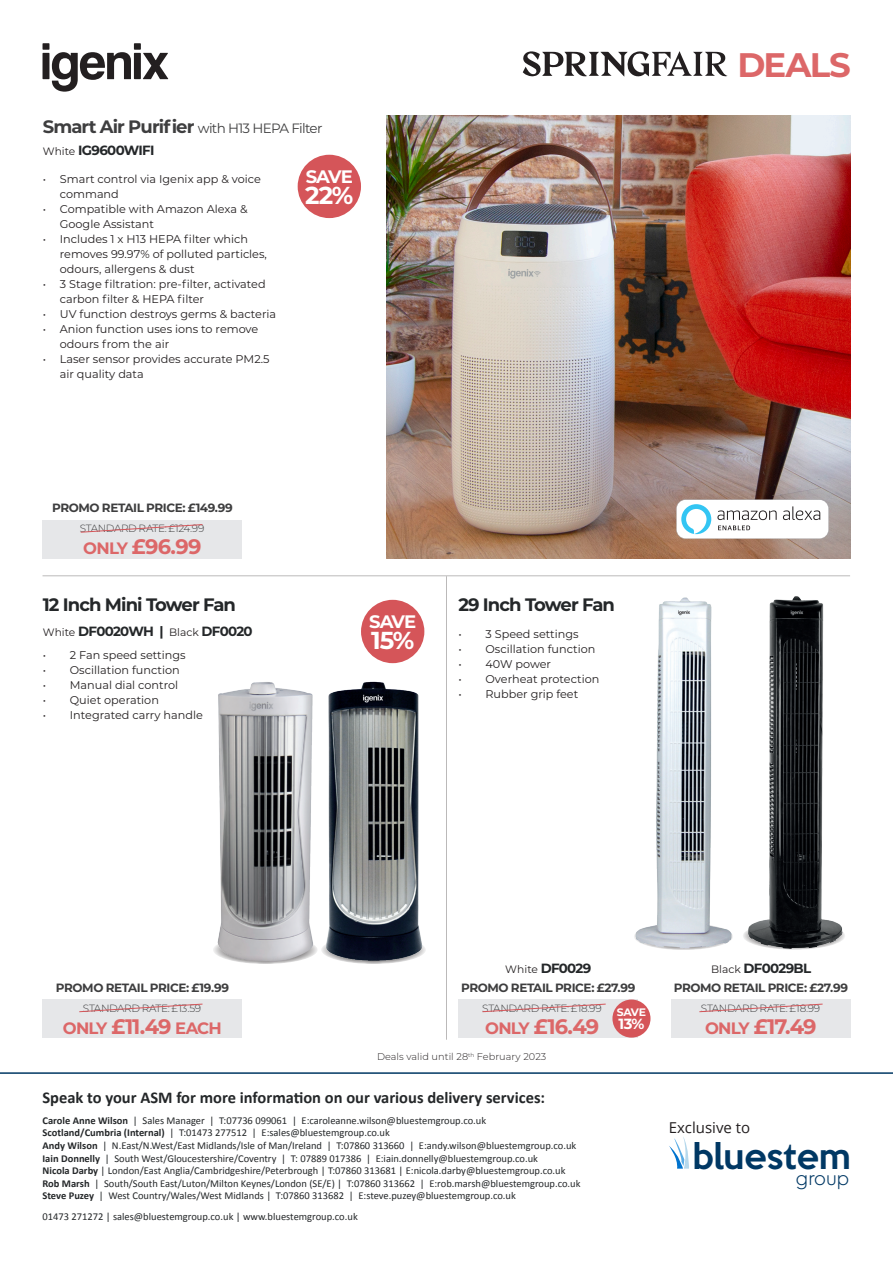
<style>
.page{position:relative;width:893px;height:1263px;background:#fff}
.page>*{position:absolute;margin:0;border:0;box-sizing:border-box;transform-origin:0 0}
.t1{font:700 34.05px "Montserrat";letter-spacing:-.04em;color:#dc6768}
.t2{font:500 32.55px "Keep Calm";color:#003864}
.t3{font:700 24.45px "Montserrat";color:#fff}
.t4{font:700 21px "Montserrat";letter-spacing:-.045em;color:#dc6768}
.t5{font:100 18.15px "Mothercare";color:#003864}
.t6{font:700 18px "Montserrat";letter-spacing:-.05em;color:#242729}
.t7{font:700 18px "Montserrat";letter-spacing:-.055em;color:#fff}
.t8{font:700 16.5px "Calibri";color:#242729}
.t9{font:700 16.5px "Montserrat";letter-spacing:-.05em;color:#dc6768}
.t10{font:15px "Open Sans";color:#231f20}
.t11{font:700 14.7px "Montserrat";color:#fff}
.t12{font:13.5px "Montserrat";letter-spacing:-.05em;color:#3e3e3f}
.t13{font:700 13.35px "Montserrat";letter-spacing:-.05em;color:#242729}
.t14{font:700 12px "Montserrat";letter-spacing:-.035em;color:#3e3e3f}
.t15{font:11.25px/15px "Montserrat";color:#231f20}
.t16{font:700 10.8px "Montserrat";color:#fff}
.t17{font:10.5px/12.6px "Calibri";color:#242729}
.t18{font:300 10.5px "Montserrat";letter-spacing:-.035em;color:#3e3e3f}
.t19{font:300 9.75px "Montserrat";letter-spacing:.005em;color:#231f20}
.s1{font-weight:700;font-size:18px}
.s2{font-weight:400;font-size:10.65px;color:#231f20}
.s3{font-size:16.5px}
.s4{font-size:21px}
.s5{font-weight:700}
</style>
<div class="page">
<svg style="left:43px;top:43px;width:125px;height:49px"></svg>
<img style="left:387px;top:116px;width:463px;height:442px">
<div style="left:43px;top:520px;width:199px;height:38px;background:#e6e7e9"></div>
<svg style="left:80px;top:524px;width:123px;height:9px"></svg>
<div style="left:298px;top:155px;width:63px;height:63px;background:#d55559;border-radius:50%"></div>
<hr style="left:43px;top:575px;width:807px;height:1px;background:#b4b2b2">
<div style="left:43px;top:999px;width:199px;height:38px;background:#e6e7e9"></div>
<svg style="left:79px;top:1003px;width:124px;height:9px"></svg>
<svg style="left:676px;top:499px;width:153px;height:40px"></svg>
<svg style="left:522px;top:51px;width:205px;height:26px"></svg>
<hr style="left:0;top:1072px;width:893px;height:2px;background:#003864">
<svg style="left:669px;top:1137px;width:20px;height:31px"></svg>
<hr style="left:446px;top:576px;width:1px;height:464px;background:#b4b2b2">
<svg style="left:321px;top:936px;width:105px;height:28px"></svg>
<div style="left:207px;top:674px;width:115px;height:297px;background:#231f20;opacity:.22"></div>
<img style="left:324px;top:681px;width:101px;height:281px">
<div style="left:458px;top:999px;width:180px;height:38px;background:#e6e7e9"></div>
<svg style="left:482px;top:1003px;width:124px;height:9px"></svg>
<img style="left:634px;top:597px;width:99px;height:353px">
<img style="left:743px;top:596px;width:102px;height:354px">
<div style="left:361px;top:600px;width:63px;height:63px;background:#d55559;border-radius:50%"></div>
<div style="left:671px;top:999px;width:179px;height:38px;background:#e6e7e9"></div>
<svg style="left:699px;top:1003px;width:124px;height:9px"></svg>
<div style="left:612px;top:999px;width:38px;height:38px;background:#d55559;border-radius:50%"></div>
<p class="t12" style="left:43px;top:119px;width:281px"><span class="s1">Smart Air Purifier</span> with H13 HEPA Filter</p>
<p class="t13" style="left:43px;top:140px;width:113px"><span class="s2">White</span> IG9600WIFI</p>
<p class="t15" style="left:60px;top:171px;width:203px;text-indent:-17px">• Smart control via Igenix app &amp; voice command</p>
<p class="t15" style="left:60px;top:201px;width:189px;text-indent:-17px">• Compatible with Amazon Alexa &amp;<br>Google Assistant</p>
<p class="t15" style="left:60px;top:231px;width:209px;text-indent:-17px">• Includes 1 x H13 HEPA filter which removes 99.97% of polluted particles, odours, allergens &amp; dust</p>
<p class="t15" style="left:60px;top:276px;width:207px;text-indent:-17px">• 3 Stage filtration: pre-filter, activated carbon filter &amp; HEPA filter</p>
<p class="t15" style="left:43px;top:306px;width:235px">• UV function destroys germs &amp; bacteria</p>
<p class="t15" style="left:60px;top:321px;width:200px;text-indent:-17px">• Anion function uses ions to remove odours from the air</p>
<p class="t15" style="left:60px;top:351px;width:211px;text-indent:-17px">• Laser sensor provides accurate PM2.5 air quality data</p>
<p class="t7" style="left:306px;top:163px;width:49px">SAVE</p>
<p class="t3" style="left:305px;top:178px;width:50px">22%</p>
<p class="t14" style="left:52px;top:499px;width:182px">PROMO RETAIL PRICE: £149.99</p>
<p class="t18" style="left:80px;top:521px;width:126px">STANDARD RATE: £124.99</p>
<p class="t4" style="left:83px;top:531px;width:120px"><span class="s3">ONLY</span> £96.99</p>
<p class="t6" style="left:43px;top:592px;width:195px">12 Inch Mini Tower Fan</p>
<p class="t13" style="left:43px;top:622px;width:211px"><span class="s2">White</span> DF0020WH | <span class="s2">Black</span> DF0020</p>
<p class="t15" style="left:43px;top:647px;width:144px">• 2 Fan speed settings</p>
<p class="t15" style="left:43px;top:662px;width:138px">• Oscillation function</p>
<p class="t15" style="left:43px;top:677px;width:137px">• Manual dial control</p>
<p class="t15" style="left:43px;top:692px;width:118px">• Quiet operation</p>
<p class="t15" style="left:43px;top:707px;width:162px">• Integrated carry handle</p>
<p class="t7" style="left:369px;top:608px;width:49px">SAVE</p>
<p class="t3" style="left:371px;top:623px;width:45px">15%</p>
<p class="t6" style="left:458px;top:592px;width:158px">29 Inch Tower Fan</p>
<p class="t15" style="left:458px;top:626px;width:122px">• 3 Speed settings</p>
<p class="t15" style="left:458px;top:641px;width:138px">• Oscillation function</p>
<p class="t15" style="left:458px;top:656px;width:94px">• 40W power</p>
<p class="t15" style="left:458px;top:671px;width:142px">• Overheat protection</p>
<p class="t15" style="left:458px;top:686px;width:121px">• Rubber grip feet</p>
<p class="t1" style="left:737px;top:40px;width:115px">DEALS</p>
<p class="t14" style="left:56px;top:978px;width:175px">PROMO RETAIL PRICE: £19.99</p>
<p class="t18" style="left:83px;top:1001px;width:120px">STANDARD RATE: £13.59</p>
<p class="t9" style="left:63px;top:1016px;width:161px">ONLY <span class="s4">£11.49</span> EACH</p>
<p class="t13" style="left:505px;top:958px;width:88px"><span class="s2">White</span> DF0029</p>
<p class="t14" style="left:461px;top:978px;width:176px">PROMO RETAIL PRICE: £27.99</p>
<p class="t18" style="left:482px;top:1001px;width:121px">STANDARD RATE: £18.99</p>
<p class="t16" style="left:617px;top:1005px;width:31px">SAVE</p>
<p class="t11" style="left:618px;top:1013px;width:28px">13%</p>
<p class="t4" style="left:485px;top:1011px;width:116px"><span class="s3">ONLY</span> £16.49</p>
<p class="t19" style="left:377px;top:1050px;width:171px">Deals valid until 28<sup>th</sup> February 2023</p>
<p class="t8" style="left:43px;top:1085px;width:504px">Speak to your ASM for more information on our various delivery services:</p>
<p class="t17" style="left:43px;top:1114px;width:540px"><span class="s5">Carole Anne Wilson</span> | Sales Manager | T:07736 099061 | E:caroleanne.wilson@bluestemgroup.co.uk<br><span class="s5">Scotland/Cumbria (Internal)</span> | T:01473 277512 | E:sales@bluestemgroup.co.uk<br><span class="s5">Andy Wilson</span> | N.East/N.West/East Midlands/Isle of Man/Ireland | T:07860 313660 | E:andy.wilson@bluestemgroup.co.uk <span class="s5">Iain Donnelly</span> | South West/Gloucestershire/Coventry | T: 07889 017386 | E:iain.donnelly@bluestemgroup.co.uk<br><span class="s5">Nicola Darby</span> | London/East Anglia/Cambridgeshire/Peterbrough | T:07860 313681 | E:nicola.darby@bluestemgroup.co.uk <span class="s5">Rob Marsh</span> | South/South East/Luton/Milton Keynes/London (SE/E) | T:07860 313662 | E:rob.marsh@bluestemgroup.co.uk <span class="s5">Steve Puzey</span> | West Country/Wales/West Midlands | T:07860 313682 | E:steve.puzey@bluestemgroup.co.uk</p>
<p class="t17" style="left:43px;top:1210px;width:317px">01473 271272 | sales@bluestemgroup.co.uk | www.bluestemgroup.co.uk</p>
<p class="t13" style="left:711px;top:958px;width:102px"><span class="s2">Black</span> DF0029BL</p>
<p class="t14" style="left:674px;top:978px;width:176px">PROMO RETAIL PRICE: £27.99</p>
<p class="t18" style="left:701px;top:1001px;width:121px">STANDARD RATE: £18.99</p>
<p class="t4" style="left:705px;top:1011px;width:113px"><span class="s3">ONLY</span> £17.49</p>
<p class="t10" style="left:669px;top:1117px;width:83px">Exclusive to</p>
<p class="t2" style="left:693px;top:1127px;width:159px">bluestem</p>
<p class="t5" style="left:796px;top:1167px;width:55px">group</p>
</div>
